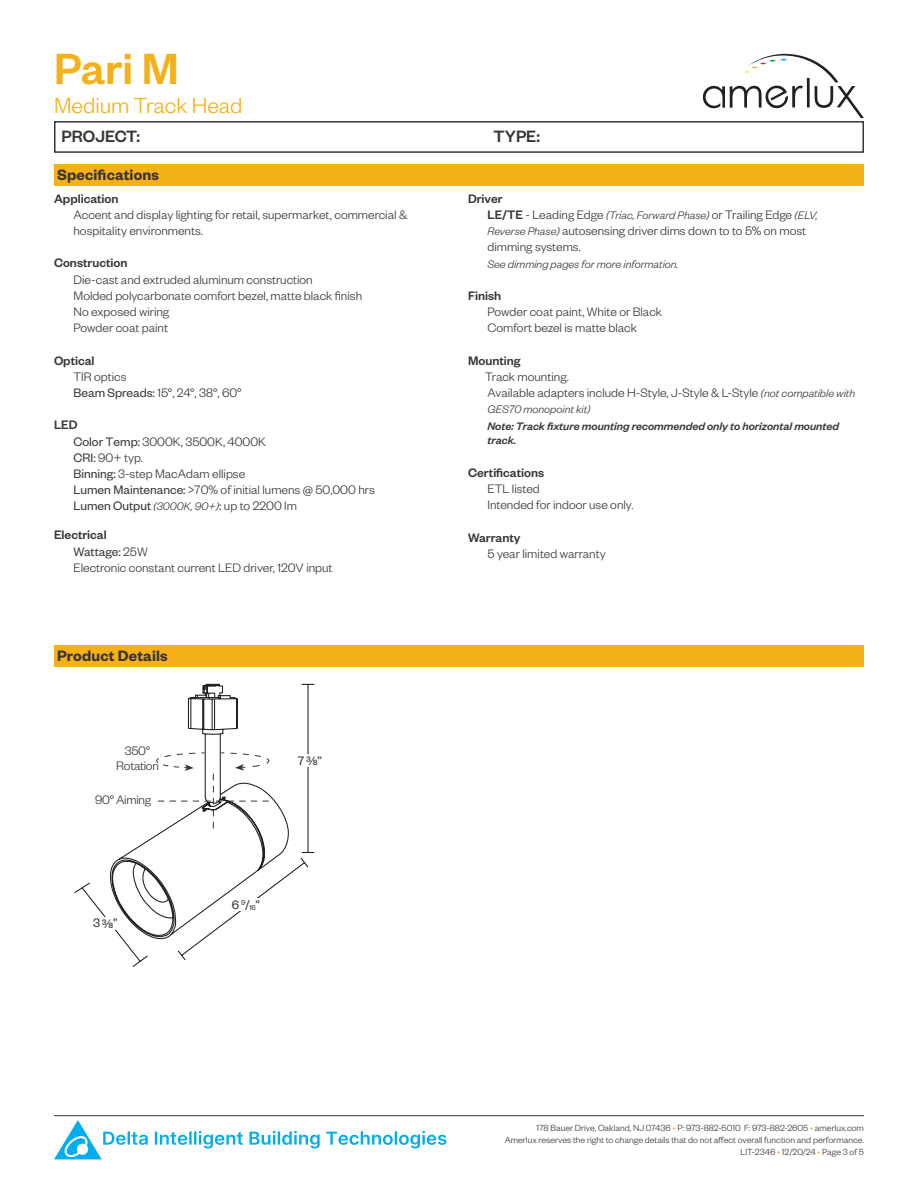
<style>
.page{position:relative;width:918px;height:1188px;background:#fff}
.page>*{position:absolute;margin:0;border:0;box-sizing:border-box;transform-origin:0 0}
.t1{font:500 48px "Founders Grotesk";color:#f4b119}
.t2{font:300 24px "Founders Grotesk";color:#f4b119}
.t3{font:500 18px "Founders Grotesk";color:#3a3537}
.t4{font:600 16.5px "Founders Grotesk";letter-spacing:.01em;color:#3a3537}
.t5{font:300 13.5px "Founders Grotesk";color:#3a3537}
.t6{font:500 13.5px "Founders Grotesk";color:#3a3537}
.t7{font:13.5px "Founders Grotesk";color:#3a3537}
.t8{font:300 13.5px "Founders Grotesk";letter-spacing:-.02em;color:#3a3537}
.t9{font:italic 500 12px "Founders Grotesk";color:#3a3537}
.t10{font:italic 300 12px "Founders Grotesk";color:#3a3537}
.t11{font:300 9.75px/11.7px "Founders Grotesk";color:#3a3537;text-align:right}
.s1{font-weight:400}
.s2{font-weight:300;font-style:italic;font-size:12px}
.s3{font-weight:300}
.s4{font-weight:500}
.s5{font-style:italic;font-size:12px}
.s6{font-size:13.5px}
.s7{font-size:7.8px}
.s8{color:#f4b119}
</style>
<div class="page">
<hr style="left:54px;top:1115px;width:810px;height:1px;background:#3a3537">
<div style="left:54px;top:121px;width:810px;height:32px;border:2px solid #3a3537"></div>
<svg style="left:54px;top:1120px;width:94px;height:39px"></svg>
<svg style="left:155px;top:1131px;width:88px;height:17px"></svg>
<svg style="left:250px;top:1131px;width:70px;height:17px"></svg>
<svg style="left:326px;top:1131px;width:120px;height:17px"></svg>
<svg style="left:703px;top:54px;width:161px;height:64px"></svg>
<div style="left:54px;top:164px;width:810px;height:22px;background:#f4b119"></div>
<div style="left:54px;top:645px;width:810px;height:22px;background:#f4b119"></div>
<svg style="left:74px;top:683px;width:241px;height:284px"></svg>
<div style="left:230px;top:898px;width:32px;height:13px;background:#fff"></div>
<div style="left:91px;top:917px;width:29px;height:13px;background:#fff"></div>
<div style="left:296px;top:754px;width:28px;height:13px;background:#fff"></div>
<div style="left:110px;top:744px;width:55px;height:28px;background:#fff"></div>
<div style="left:93px;top:793px;width:60px;height:13px;background:#fff"></div>
<svg style="left:156px;top:752px;width:113px;height:76px"></svg>
<h1 class="t1" style="left:54px;top:39px;width:126px">Pari M</h1>
<h2 class="t2" style="left:54px;top:91px;width:190px">Medium Track Head</h2>
<h3 class="t3" style="left:62px;top:125px;width:80px">PROJECT:</h3>
<h3 class="t3" style="left:494px;top:125px;width:48px">TYPE:</h3>
<p class="t4" style="left:57px;top:165px;width:103px">Specifications</p>
<p class="t6" style="left:54px;top:190px;width:66px">Application</p>
<p class="t5" style="left:74px;top:206px;width:335px">Accent and display lighting for retail, supermarket, commercial &amp;</p>
<p class="t5" style="left:73px;top:223px;width:131px">hospitality environments.</p>
<p class="t6" style="left:54px;top:255px;width:75px">Construction</p>
<p class="t5" style="left:74px;top:271px;width:241px">Die-cast and extruded aluminum construction</p>
<p class="t5" style="left:73px;top:287px;width:290px">Molded polycarbonate comfort bezel, matte black finish</p>
<p class="t5" style="left:73px;top:304px;width:97px">No exposed wiring</p>
<p class="t5" style="left:73px;top:320px;width:96px">Powder coat paint</p>
<p class="t6" style="left:54px;top:352px;width:42px">Optical</p>
<p class="t5" style="left:73px;top:368px;width:55px">TIR optics</p>
<p class="t5" style="left:74px;top:385px;width:170px"><span class="s1">Beam Spreads:</span> 15°, 24°, 38°, 60°</p>
<p class="t6" style="left:54px;top:417px;width:25px">LED</p>
<p class="t5" style="left:74px;top:433px;width:194px"><span class="s1">Color Temp:</span> 3000K, 3500K, 4000K</p>
<p class="t5" style="left:74px;top:449px;width:71px"><span class="s1">CRI:</span> 90+ typ.</p>
<p class="t5" style="left:74px;top:466px;width:173px"><span class="s1">Binning:</span> 3-step MacAdam ellipse</p>
<p class="t5" style="left:74px;top:482px;width:303px"><span class="s1">Lumen Maintenance:</span> &gt;70% of initial lumens @ 50,000 hrs</p>
<p class="t7" style="left:74px;top:498px;width:225px">Lumen Output <span class="s2">(3000K, 90+)</span>: <span class="s3">up to 2200 lm</span></p>
<p class="t6" style="left:54px;top:527px;width:54px">Electrical</p>
<p class="t7" style="left:74px;top:543px;width:76px">Wattage: <span class="s3">25W</span></p>
<p class="t5" style="left:73px;top:559px;width:261px">Electronic constant current LED driver, 120V input</p>
<p class="t6" style="left:468px;top:190px;width:36px">Driver</p>
<p class="t5" style="left:488px;top:206px;width:332px"><span class="s4">LE/TE</span> - Leading Edge <span class="s5">(Triac, Forward Phase)</span> or Trailing Edge <span class="s5">(ELV,</span></p>
<p class="t5" style="left:488px;top:223px;width:320px"><span class="s5">Reverse Phase)</span> autosensing driver dims down to to 5% on most</p>
<p class="t5" style="left:487px;top:239px;width:95px">dimming systems.</p>
<p class="t10" style="left:488px;top:257px;width:193px">See dimming pages for more information<span class="s6">.</span></p>
<p class="t6" style="left:468px;top:287px;width:35px">Finish</p>
<p class="t5" style="left:488px;top:304px;width:176px">Powder coat paint, White or Black</p>
<p class="t5" style="left:487px;top:320px;width:151px">Comfort bezel is matte black</p>
<p class="t6" style="left:468px;top:352px;width:54px">Mounting</p>
<p class="t5" style="left:485px;top:369px;width:85px">Track mounting.</p>
<p class="t5" style="left:487px;top:385px;width:369px">Available adapters include H-Style, J-Style &amp; L-Style <span class="s5">(not compatible with</span></p>
<p class="t10" style="left:488px;top:402px;width:105px">GES70 monopoint kit)</p>
<p class="t9" style="left:488px;top:419px;width:353px">Note: Track fixture mounting recommended only to horizontal mounted</p>
<p class="t9" style="left:488px;top:433px;width:30px">track.</p>
<p class="t6" style="left:468px;top:464px;width:78px">Certifications</p>
<p class="t5" style="left:488px;top:481px;width:54px">ETL listed</p>
<p class="t5" style="left:487px;top:497px;width:148px">Intended for indoor use only.</p>
<p class="t6" style="left:468px;top:529px;width:54px">Warranty</p>
<p class="t5" style="left:488px;top:545px;width:120px">5 year limited warranty</p>
<p class="t4" style="left:57px;top:646px;width:112px">Product Details</p>
<p class="t5" style="left:125px;top:742px;width:27px">350°</p>
<p class="t8" style="left:116px;top:757px;width:44px">Rotation</p>
<p class="t8" style="left:95px;top:791px;width:57px">90° Aiming</p>
<p class="t7" style="left:93px;top:916px;width:26px">3 3/8”</p>
<p class="t7" style="left:298px;top:752px;width:26px">7 3/8”</p>
<p class="t7" style="left:232px;top:896px;width:30px">6 <sup>9</sup>/<span class="s7">16</span>”</p>
<p class="t11" style="left:505px;top:1122px;width:361px">178 Bauer Drive, Oakland, NJ 07436 <span class="s8">•</span> P: 973-882-5010 F: 973-882-2605 <span class="s8">•</span> amerlux.com<br>Amerlux reserves the right to change details that do not affect overall function and performance.<br>LIT-2346 <span class="s8">•</span> 12/20/24 <span class="s8">•</span> Page 3 of 5</p>
</div>
